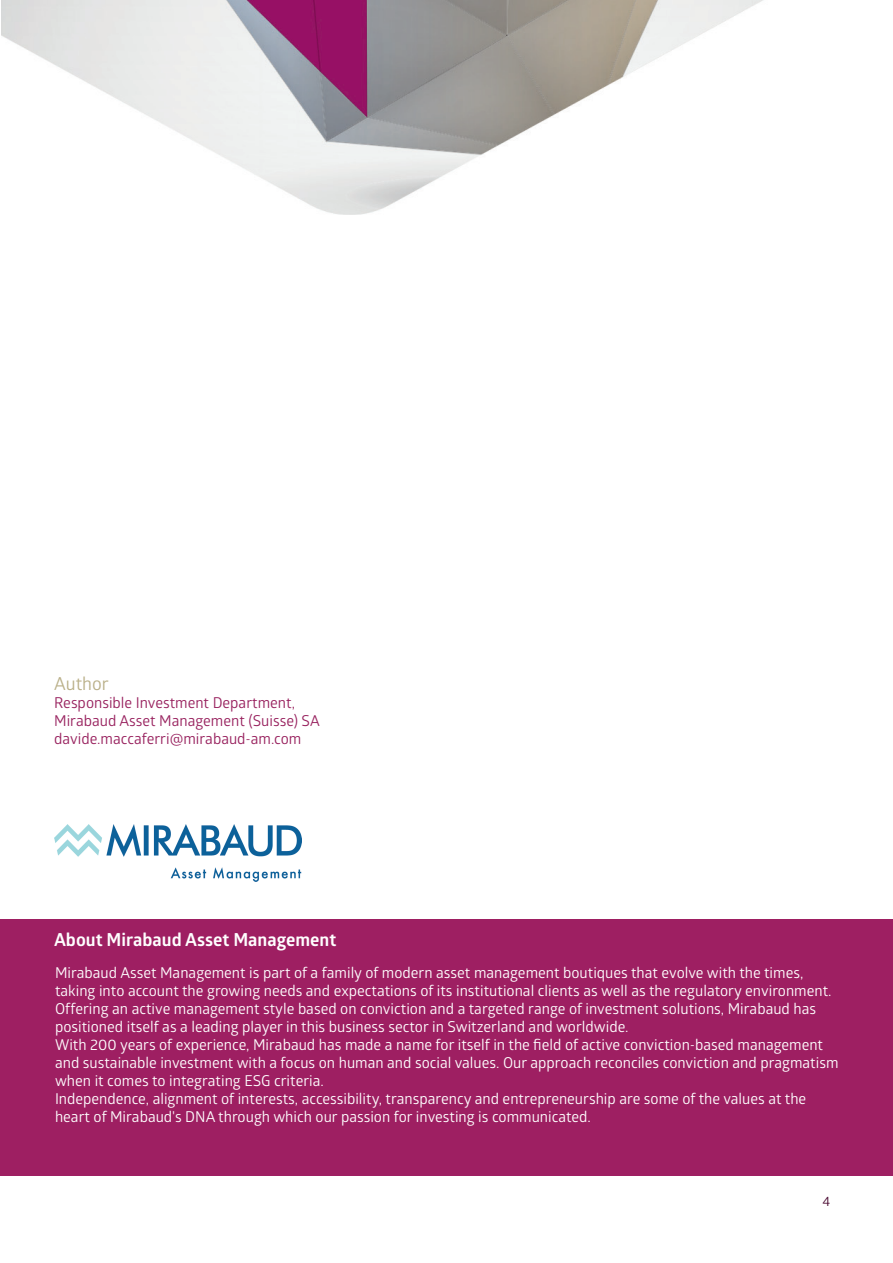
<style>
.page{position:relative;width:893px;height:1263px;background:#fff}
.page>*{position:absolute;margin:0;border:0;box-sizing:border-box;transform-origin:0 0}
.t1{font:700 18px "Glober";color:#fff}
.t2{font:18px "Glober";color:#bab089}
.t3{font:15px/18px "Glober";color:#fff}
.t4{font:15px/18px "Glober";color:#98215e}
.t5{font:13.5px "Glober";color:#490830}
</style>
<div class="page">
<img style="left:1px;top:0;width:762px;height:215px">
<div style="left:0;top:919px;width:893px;height:256px;background:#9e1f62"></div>
<img style="left:55px;top:825px;width:246px;height:56px">
<p class="t2" style="left:54px;top:671px;width:56px">Author</p>
<p class="t4" style="left:54px;top:693px;width:267px">Responsible Investment Department,<br>Mirabaud Asset Management (Suisse) SA davide.maccaferri@mirabaud-am.com</p>
<p class="t1" style="left:54px;top:926px;width:284px">About Mirabaud Asset Management</p>
<p class="t3" style="left:55px;top:963px;width:785px">Mirabaud Asset Management is part of a family of modern asset management boutiques that evolve with the times, taking into account the growing needs and expectations of its institutional clients as well as the regulatory environment.<br>Offering an active management style based on conviction and a targeted range of investment solutions, Mirabaud has positioned itself as a leading player in this business sector in Switzerland and worldwide.<br>With 200 years of experience, Mirabaud has made a name for itself in the field of active conviction-based management and sustainable investment with a focus on human and social values. Our approach reconciles conviction and pragmatism when it comes to integrating ESG criteria.<br>Independence, alignment of interests, accessibility, transparency and entrepreneurship are some of the values at the heart of Mirabaud's DNA through which our passion for investing is communicated.</p>
<p class="t5" style="left:822px;top:1192px;width:9px">4</p>
</div>
